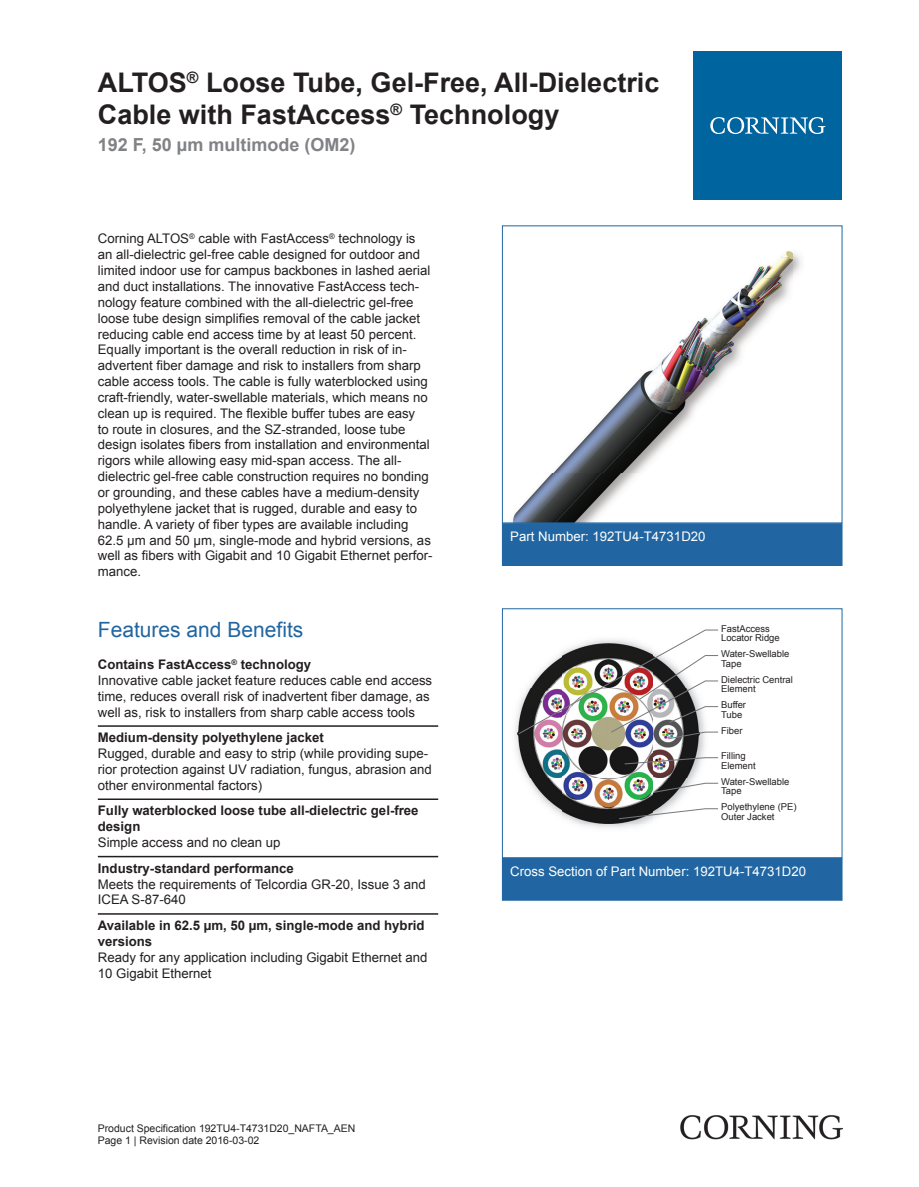
<style>
.page{position:relative;width:919px;height:1187px;background:#fff}
.page>*{position:absolute;margin:0;border:0;box-sizing:border-box;transform-origin:0 0}
.t1{font:700 27px/32.4px "Arial";color:#231f20}
.t2{font:21px "Arial";color:#2166a2}
.t3{font:700 18px "Arial";color:#808285}
.t4{font:13.2px/15.9px "Arial";color:#231f20}
.t5{font:700 13.2px/15.9px "Arial";color:#231f20}
.t6{font:13.2px "Arial";color:#fff}
.t7{font:10.5px/12.6px "Arial";color:#231f20}
.t8{font:9.45px/9.4px "Arial";color:#231f20}
.s1{font-weight:700}
</style>
<div class="page">
<img style="left:512px;top:251px;width:289px;height:270px">
<div style="left:502px;top:523px;width:340px;height:42px;background:#2166a2"></div>
<div style="left:502px;top:523px;width:340px;height:43px;border:1px solid #2166a2"></div>
<img style="left:514px;top:716px;width:133px;height:112px">
<img style="left:517px;top:819px;width:136px;height:4px">
<svg style="left:517px;top:629px;width:201px;height:190px"></svg>
<div style="left:502px;top:608px;width:340px;height:250px;border:1px solid #2166a2"></div>
<div style="left:502px;top:858px;width:340px;height:42px;background:#2166a2"></div>
<hr style="left:98px;top:725px;width:340px;height:1px;background:#231f20">
<hr style="left:98px;top:798px;width:340px;height:2px;background:#231f20">
<hr style="left:98px;top:855px;width:340px;height:2px;background:#231f20">
<hr style="left:98px;top:913px;width:340px;height:1px;background:#231f20">
<div style="left:693px;top:51px;width:149px;height:149px;background:#00649e"></div>
<svg style="left:710px;top:117px;width:115px;height:17px"></svg>
<img style="left:680px;top:1115px;width:162px;height:24px">
<h1 class="t1" style="left:98px;top:67px;width:563px">ALTOS<sup>®</sup> Loose Tube, Gel-Free, All-Dielectric<br>Cable with FastAccess<sup>®</sup> Technology</h1>
<h3 class="t3" style="left:98px;top:132px;width:259px">192 F, 50 µm multimode (OM2)</h3>
<p class="t4" style="left:98px;top:231px;width:336px">Corning ALTOS<sup>®</sup> cable with FastAccess<sup>®</sup> technology is an all -dielectric gel -free cable designed for outdoor and limited indoor use for campus backbones in lashed aerial and duct installations. The innovative FastAccess tech&shy;nology feature combined with the all -dielectric gel -free loose tube design simplifies removal of the cable jacket reducing cable end access time by at least 50 percent.<br>Equally important is the overall reduction in risk of in&shy;advertent fiber damage and risk to installers from sharp cable access tools. The cable is fully waterblocked using craft -friendly, water -swellable materials, which means no clean up is required. The flexible buffer tubes are easy<br>to route in closures, and the SZ -stranded, loose tube design isolates fibers from installation and environmental rigors while allowing easy mid -span access. The all - dielectric gel -free cable construction requires no bonding or grounding, and these cables have a medium -density polyethylene jacket that is rugged, durable and easy to handle. A variety of fiber types are available including 62.5 µm and 50 µm, single -mode and hybrid versions, as well as fibers with Gigabit and 10 Gigabit Ethernet perfor&shy;mance.</p>
<h2 class="t2" style="left:98px;top:615px;width:207px">Features and Benefits</h2>
<p class="t4" style="left:98px;top:656px;width:336px"><span class="s1">Contains FastAccess</span><sup>®</sup> <span class="s1">technology<br></span>Innovative cable jacket feature reduces cable end access time, reduces overall risk of inadvertent fiber damage, as well as, risk to installers from sharp cable access tools</p>
<p class="t5" style="left:98px;top:730px;width:227px">Medium-density polyethylene jacket</p>
<p class="t4" style="left:98px;top:745px;width:335px">Rugged, durable and easy to strip (while providing supe&shy;rior protection against UV radiation, fungus, abrasion and other environmental factors)</p>
<p class="t5" style="left:98px;top:803px;width:322px">Fully waterblocked loose tube all-dielectric gel-free design</p>
<p class="t4" style="left:98px;top:834px;width:184px">Simple access and no clean up</p>
<p class="t5" style="left:98px;top:860px;width:197px">Industry-standard performance</p>
<p class="t4" style="left:98px;top:876px;width:329px">Meets the requirements of Telcordia GR-20, Issue 3 and<br>ICEA S-87-640</p>
<p class="t5" style="left:98px;top:917px;width:328px">Available in 62.5 µm, 50 µm, single-mode and hybrid versions</p>
<p class="t4" style="left:98px;top:949px;width:331px">Ready for any application including Gigabit Ethernet and<br>10 Gigabit Ethernet</p>
<p class="t7" style="left:98px;top:1121px;width:259px">Product Specification 192TU4-T4731D20_NAFTA_AEN<br>Page 1 | Revision date 2016-03-02</p>
<p class="t6" style="left:510px;top:527px;width:197px">Part Number: 192TU4-T4731D20</p>
<p class="t8" style="left:721px;top:623px;width:60px">FastAccess<br>Locator Ridge</p>
<p class="t8" style="left:721px;top:649px;width:70px">Water-Swellable<br>Tape</p>
<p class="t8" style="left:721px;top:674px;width:73px">Dielectric Central<br>Element</p>
<p class="t8" style="left:721px;top:700px;width:26px">Buffer<br>Tube</p>
<p class="t8" style="left:721px;top:725px;width:23px">Fiber</p>
<p class="t8" style="left:721px;top:751px;width:36px">Filling<br>Element</p>
<p class="t8" style="left:721px;top:776px;width:70px">Water-Swellable<br>Tape</p>
<p class="t8" style="left:721px;top:802px;width:77px">Polyethylene (PE)<br>Outer Jacket</p>
<p class="t6" style="left:510px;top:862px;width:297px">Cross Section of Part Number: 192TU4-T4731D20</p>
</div>
